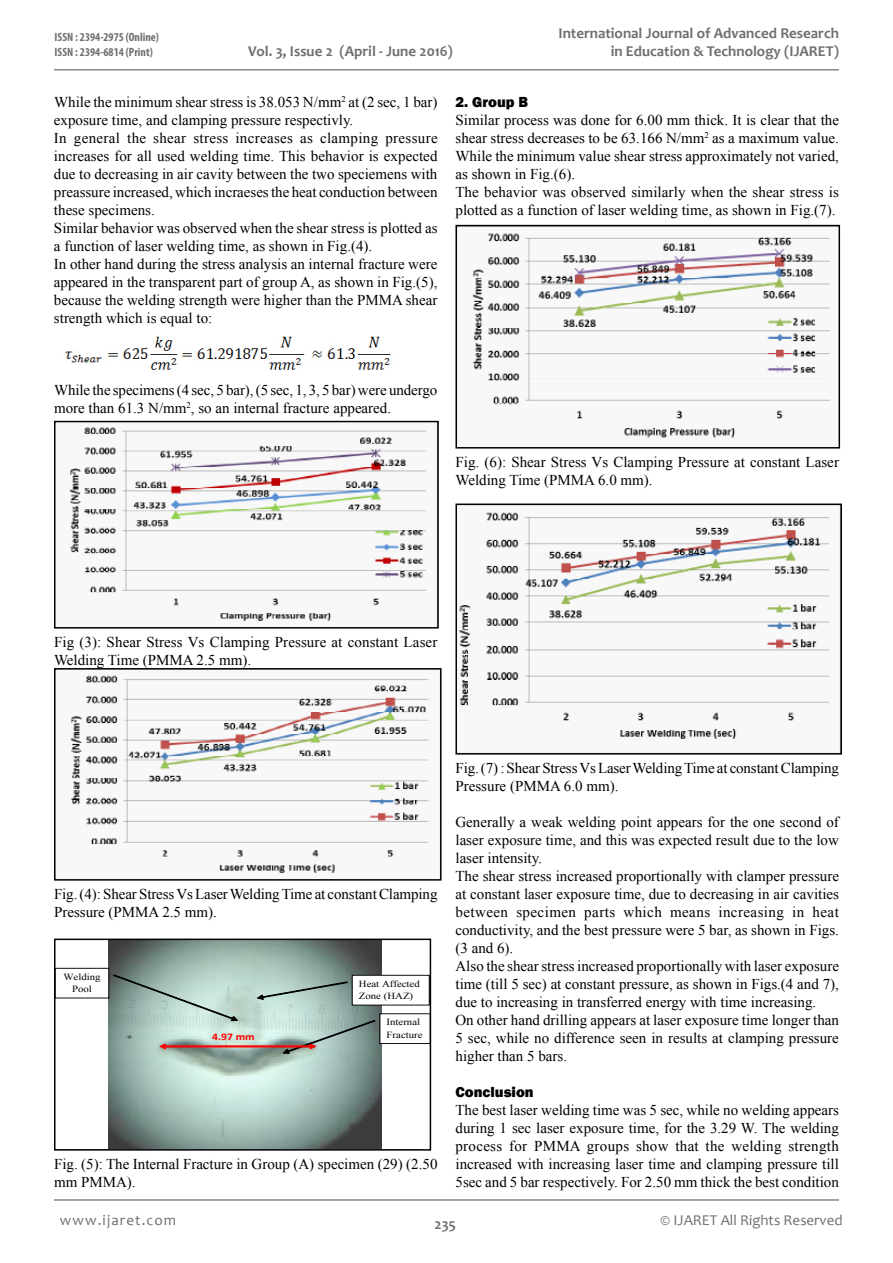
<style>
.page{position:relative;width:893px;height:1263px;background:#fff}
.page>*{position:absolute;margin:0;border:0;box-sizing:border-box;transform-origin:0 0}
.t1{font:15px/18px "Times New Roman";color:#000}
.t2{font:700 15px/18px "Candara";color:#6d6f71;text-align:right}
.t3{font:15px "Candara";color:#6d6f71}
.t4{font:800 15px "Franklin Gothic";color:#000}
.t5{font:15px "Candara";letter-spacing:.075em;color:#6d6f71}
.t6{font:700 condensed 12px/14.4px "Myriad Pro";color:#6d6f71}
.t7{font:11.1px/14.7px "Times New Roman";color:#000}
.t8{font:700 10.05px "Calibri";color:#f00;scale:1.15 1}
.t9{font:9.6px/12.8px "Times New Roman";color:#000;scale:1.15 1}
.t10{font:9.3px/12.3px "Times New Roman";color:#000;scale:1.2 1}
.t11{font:9.3px/12.3px "Times New Roman";color:#000;scale:1.15 1}
</style>
<div class="page">
<hr style="left:54px;top:69px;width:785px;height:2px;background:#86888b">
<hr style="left:54px;top:1199px;width:785px;height:2px;background:#86888b">
<img style="left:65px;top:336px;width:326px;height:34px">
<img style="left:69px;top:427px;width:358px;height:194px">
<div style="left:54px;top:421px;width:385px;height:207px;border:2px solid #000"></div>
<img style="left:70px;top:675px;width:359px;height:198px">
<div style="left:54px;top:668px;width:388px;height:213px;border:2px solid #000"></div>
<img style="left:108px;top:941px;width:273px;height:207px">
<div style="left:352px;top:975px;width:77px;height:30px;background:#fff"></div>
<div style="left:379px;top:1013px;width:51px;height:31px;border:1px solid #000"></div>
<svg style="left:114px;top:975px;width:261px;height:78px;background:#aabeb6"></svg>
<div style="left:54px;top:938px;width:377px;height:213px;border:2px solid #000"></div>
<img style="left:472px;top:233px;width:359px;height:205px">
<div style="left:455px;top:225px;width:385px;height:223px;border:2px solid #000"></div>
<img style="left:459px;top:512px;width:371px;height:227px">
<div style="left:455px;top:503px;width:387px;height:251px;border:2px solid #000"></div>
<p class="t6" style="left:55px;top:30px;width:106px">ISSN : 2394-2975 (Online)<br>ISSN : 2394-6814 (Print)</p>
<p class="t2" style="left:248px;top:42px;width:206px">Vol. 3, Issue 2 (April - June 2016)</p>
<p class="t2" style="left:558px;top:24px;width:282px">International Journal of Advanced Research in Education &amp; Technology (IJARET)</p>
<p class="t1" style="left:54px;top:92px;width:385px">While the minimum shear stress is 38.053 N/mm<sup>2</sup> at (2 sec, 1 bar) exposure time, and clamping pressure respectivly.<br>In general the shear stress increases as clamping pressure increases for all used welding time. This behavior is expected due to decreasing in air cavity between the two speciemens with preassure increased, which incraeses the heat conduction between these specimens.<br>Similar behavior was observed when the shear stress is plotted as a function of laser welding time, as shown in Fig.(4).<br>In other hand during the stress analysis an internal fracture were appeared in the transparent part of group A, as shown in Fig.(5), because the welding strength were higher than the PMMA shear strength which is equal to:</p>
<p class="t4" style="left:455px;top:92px;width:74px">2. Group B</p>
<p class="t1" style="left:455px;top:110px;width:385px">Similar process was done for 6.00 mm thick. It is clear that the shear stress decreases to be 63.166 N/mm<sup>2</sup> as a maximum value.<br>While the minimum value shear stress approximately not varied, as shown in Fig.(6).<br>The behavior was observed similarly when the shear stress is plotted as a function of laser welding time, as shown in Fig.(7).</p>
<p class="t1" style="left:54px;top:380px;width:385px">While the specimens (4 sec, 5 bar), (5 sec, 1, 3, 5 bar) were undergo more than 61.3 N/mm<sup>2</sup>, so an internal fracture appeared.</p>
<p class="t1" style="left:455px;top:452px;width:385px">Fig. (6): Shear Stress Vs Clamping Pressure at constant Laser<br>Welding Time (PMMA 6.0 mm).</p>
<p class="t7" style="left:508px;top:480px;width:82px">(PMMA 6.0 mm).</p>
<p class="t1" style="left:54px;top:632px;width:385px">Fig (3): Shear Stress Vs Clamping Pressure at constant Laser<br>Welding Time (PMMA 2.5 mm).</p>
<p class="t10" style="left:109px;top:642px;width:282px;text-indent:-55px">Figure (3): Shear Stress Vs Clamping Pressure at constant Laser Welding Time (PMMA 2.5 mm).</p>
<p class="t1" style="left:54px;top:884px;width:385px">Fig. (4): Shear Stress Vs Laser Welding Time at constant Clamping<br>Pressure (PMMA 2.5 mm).</p>
<p class="t9" style="left:119px;top:893px;width:274px;text-indent:-55px">Figure (4): Shear Stress Vs Laser Welding Time at constant Clamping Pressure (PMMA 2.5 mm).</p>
<p class="t11" style="left:63px;top:970px;width:34px;text-align:center">Welding<br>Pool</p>
<p class="t8" style="left:212px;top:1030px;width:38px">4.97 mm</p>
<p class="t11" style="left:359px;top:977px;width:54px">Heat Affected<br>Zone (HAZ)</p>
<p class="t11" style="left:387px;top:1016px;width:33px">Internal<br>Fracture</p>
<p class="t1" style="left:54px;top:1154px;width:385px">Fig. (5): The Internal Fracture in Group (A) specimen (29) (2.50 mm PMMA).</p>
<p class="t1" style="left:455px;top:758px;width:385px">Fig. (7) : Shear Stress Vs Laser Welding Time at constant Clamping<br>Pressure (PMMA 6.0 mm).</p>
<p class="t1" style="left:455px;top:812px;width:385px">Generally a weak welding point appears for the one second of laser exposure time, and this was expected result due to the low laser intensity.<br>The shear stress increased proportionally with clamper pressure at constant laser exposure time, due to decreasing in air cavities between specimen parts which means increasing in heat conductivity, and the best pressure were 5 bar, as shown in Figs. (3 and 6).<br>Also the shear stress increased proportionally with laser exposure time (till 5 sec) at constant pressure, as shown in Figs.(4 and 7), due to increasing in transferred energy with time increasing.<br>On other hand drilling appears at laser exposure time longer than 5 sec, while no difference seen in results at clamping pressure higher than 5 bars.</p>
<p class="t4" style="left:455px;top:1082px;width:80px">Conclusion</p>
<p class="t1" style="left:455px;top:1100px;width:385px;text-align:justify">The best laser welding time was 5 sec, while no welding appears during 1 sec laser exposure time, for the 3.29 W. The welding process for PMMA groups show that the welding strength increased with increasing laser time and clamping pressure till 5sec and 5 bar respectively. For 2.50 mm thick the best condition</p>
<p class="t7" style="left:509px;top:761px;width:339px;text-indent:-55px">Figure (7): Shear Stress Vs Laser Welding Time at constant Clamping Pressure (PMMA 6.0 mm).</p>
<p class="t5" style="left:60px;top:1210px;width:118px">www.ijaret.com</p>
<p class="t3" style="left:661px;top:1210px;width:184px">© IJARET All Rights Reserved</p>
<p class="t2" style="left:435px;top:1215px;width:23px">235</p>
</div>
